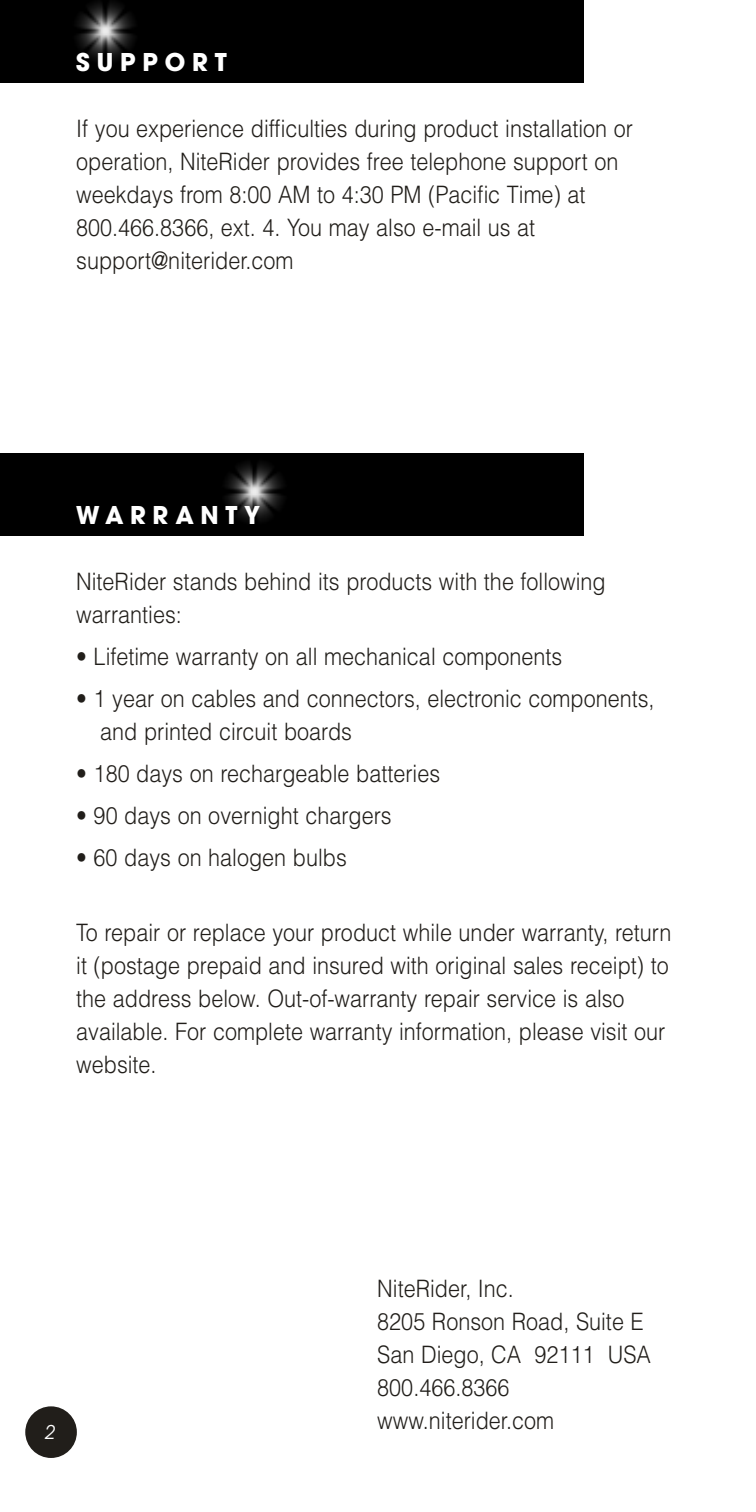
<style>
.page{position:relative;width:756px;height:1512px;background:#fff}
.page>*{position:absolute;margin:0;border:0;box-sizing:border-box;transform-origin:0 0}
.t1{font:700 27px "Avant Garde Md ITC";letter-spacing:.25em;color:#fff}
.t2{font:300 24px/33px "Helvetica";color:#211e1a;scale:.9 1}
.t3{font:italic 21px "Avant Garde ITC";color:#fff}
</style>
<div class="page">
<div style="left:0;top:0;width:584px;height:82px;background:#000"></div>
<div style="left:0;top:453px;width:584px;height:82px;background:#000"></div>
<div style="left:25px;top:1406px;width:52px;height:52px;background:#211e1a;border-radius:50%"></div>
<p class="t1" style="left:76px;top:53px;width:152px">SUPPORT</p>
<p class="t2" style="left:76px;top:113px;width:620px">If you experience difficulties during product installation or operation, NiteRider provides free telephone support on weekdays from 8:00 AM to 4:30 PM (Pacific Time) at 800.466.8366, ext. 4. You may also e-mail us at support@niterider.com</p>
<p class="t1" style="left:76px;top:506px;width:185px">WARRANTY</p>
<p class="t2" style="left:76px;top:565px;width:590px">NiteRider stands behind its products with the following warranties:</p>
<p class="t2" style="left:76px;top:640px;width:542px">• Lifetime warranty on all mechanical components</p>
<p class="t2" style="left:100px;top:682px;width:617px;text-indent:-24px">• 1 year on cables and connectors, electronic components, and printed circuit boards</p>
<p class="t2" style="left:76px;top:757px;width:406px">• 180 days on rechargeable batteries</p>
<p class="t2" style="left:76px;top:800px;width:352px">• 90 days on overnight chargers</p>
<p class="t2" style="left:76px;top:842px;width:302px">• 60 days on halogen bulbs</p>
<p class="t2" style="left:76px;top:917px;width:663px">To repair or replace your product while under warranty, return it (postage prepaid and insured with original sales receipt) to the address below. Out-of-warranty repair service is also available. For complete warranty information, please visit our website.</p>
<p class="t3" style="left:45px;top:1425px;width:12px">2</p>
<p class="t2" style="left:377px;top:1272px;width:306px">NiteRider, Inc.<br>8205 Ronson Road, Suite E<br>San Diego, CA 92111 USA<br>800.466.8366 www.niterider.com</p>
</div>
